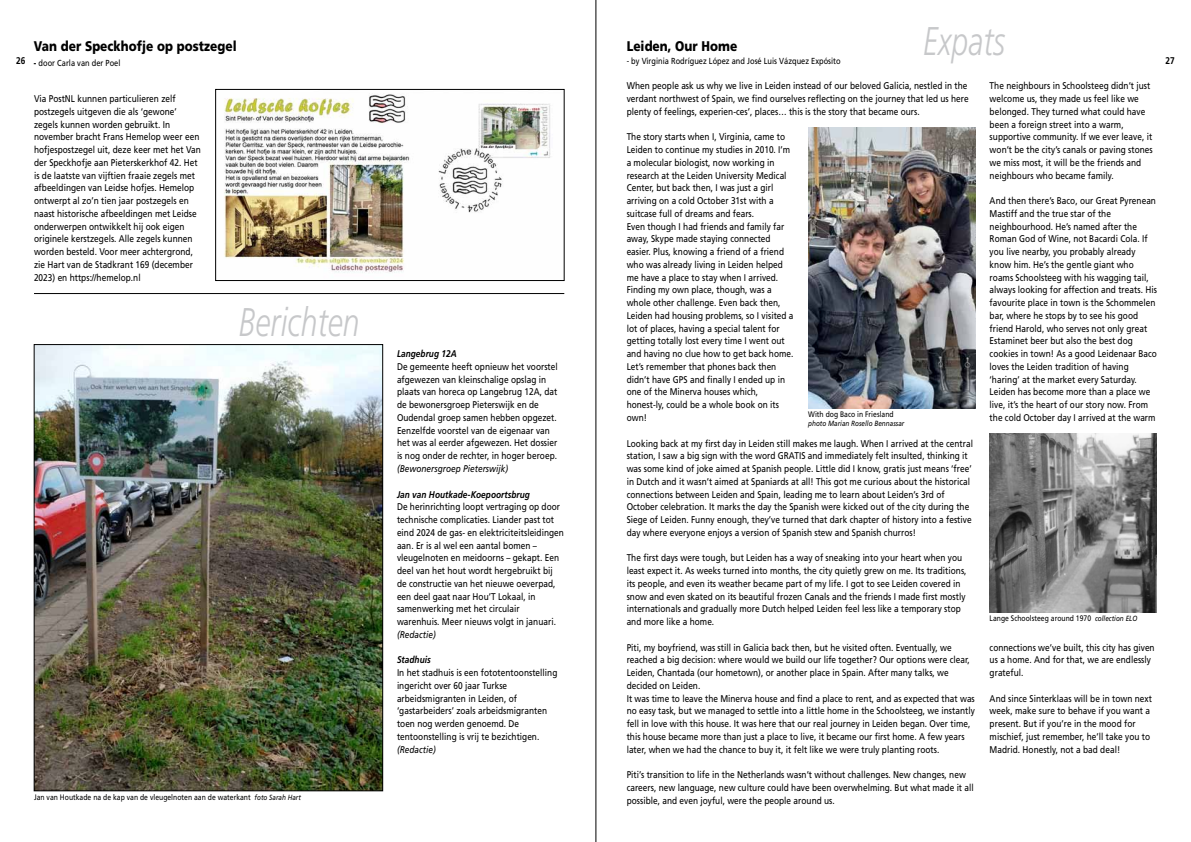
<style>
.page{position:relative;width:1191px;height:842px;background:#fff}
.page>*{position:absolute;margin:0;border:0;box-sizing:border-box;transform-origin:0 0}
.t1{font:italic 300 40px "Frutiger";letter-spacing:.005em;color:#c7c8ca;scale:.75 1}
.t2{font:900 14px "Frutiger";letter-spacing:.005em;color:#000;scale:.85 1}
.t3{font:9.8px/12.8px "Frutiger";letter-spacing:.005em;color:#000;scale:.85 1}
.t4{font:italic 700 9.8px "Frutiger";letter-spacing:.005em;color:#000;scale:.85 1}
.t5{font:italic 9.8px "Frutiger";letter-spacing:.005em;color:#000;scale:.85 1}
.t6{font:700 9.8px "Frutiger";color:#000;scale:.85 1}
.t7{font:8.8px "Frutiger";letter-spacing:.005em;color:#000;scale:.85 1}
.t8{font:8px "Frutiger";letter-spacing:.005em;color:#000;scale:.85 1}
.t9{font:italic 7.5px "Frutiger";letter-spacing:.005em;color:#000;scale:.85 1}
.s1{font-weight:900}
.s2{font-style:italic;font-size:7.5px}
</style>
<div class="page">
<img style="left:36px;top:346px;width:345px;height:443px">
<div style="left:34px;top:344px;width:349px;height:447px;border:1px solid #000"></div>
<img style="left:224px;top:94px;width:327px;height:179px">
<div style="left:215px;top:89px;width:349px;height:192px;border:1px solid #000"></div>
<hr style="left:34px;top:293px;width:530px;height:1px;background:#000">
<hr style="left:596px;top:0;width:1px;height:842px;background:#000">
<img style="left:808px;top:128px;width:167px;height:280px">
<img style="left:989px;top:434px;width:168px;height:178px">
<h1 class="t1" style="left:923px;top:19px;width:111px">Expats</h1>
<h2 class="t2" style="left:34px;top:38px;width:240px">Van der Speckhofje op postzegel</h2>
<p class="t7" style="left:34px;top:57px;width:104px"><span class="s1">-</span> door Carla van der Poel</p>
<p class="t3" style="left:34px;top:92px;width:198px">Via PostNL kunnen particulieren zelf postzegels uitgeven die als ‘gewone’ zegels kunnen worden gebruikt. In november bracht Frans Hemelop weer een hofjespostzegel uit, deze keer met het Van der Speckhofje aan Pieterskerkhof 42. Het is de laatste van vijftien fraaie zegels met afbeeldingen van Leidse hofjes. Hemelop ontwerpt al zo’n tien jaar postzegels en naast historische afbeeldingen met Leidse onderwerpen ontwikkelt hij ook eigen originele kerstzegels. Alle zegels kunnen worden besteld. Voor meer achtergrond, zie Hart van de Stadkrant 169 (december 2023) en https://hemelop.nl</p>
<h2 class="t2" style="left:626px;top:38px;width:132px">Leiden, Our Home</h2>
<p class="t7" style="left:626px;top:56px;width:253px">- by Virginia Rodríguez López and José Luis Vázquez Expósito</p>
<p class="t3" style="left:626px;top:79px;width:404px">When people ask us why we live in Leiden instead of our beloved Galicia, nestled in the verdant northwest of Spain, we find ourselves reflecting on the journey that led us here plenty of feelings, experien-ces’, places… this is the story that became ours.</p>
<p class="t6" style="left:16px;top:55px;width:12px">26</p>
<p class="t6" style="left:1165px;top:55px;width:12px">27</p>
<p class="t3" style="left:989px;top:79px;width:193px">The neighbours in Schoolsteeg didn’t just welcome us, they made us feel like we belonged. They turned what could have been a foreign street into a warm, supportive community. If we ever leave, it won’t be the city’s canals or paving stones we miss most, it will be the friends and neighbours who became family.</p>
<p class="t3" style="left:989px;top:194px;width:198px">And then there’s Baco, our Great Pyrenean Mastiff and the true star of the neighbourhood. He’s named after the Roman God of Wine, not Bacardi Cola. If you live nearby, you probably already know him. He’s the gentle giant who roams Schoolsteeg with his wagging tail, always looking for affection and treats. His favourite place in town is the Schommelen bar, where he stops by to see his good friend Harold, who serves not only great Estaminet beer but also the best dog cookies in town! As a good Leidenaar Baco loves the Leiden tradition of having ‘haring’ at the market every Saturday.<br>Leiden has become more than a place we live, it’s the heart of our story now. From the cold October day I arrived at the warm</p>
<p class="t3" style="left:626px;top:130px;width:198px">The story starts when I, Virginia, came to Leiden to continue my studies in 2010. I’m a molecular biologist, now working in research at the Leiden University Medical Center, but back then, I was just a girl arriving on a cold October 31st with a suitcase full of dreams and fears.<br>Even though I had friends and family far away, Skype made staying connected easier. Plus, knowing a friend of a friend who was already living in Leiden helped me have a place to stay when I arrived.<br>Finding my own place, though, was a whole other challenge. Even back then, Leiden had housing problems, so I visited a lot of places, having a special talent for getting totally lost every time I went out and having no clue how to get back home.<br>Let’s remember that phones back then didn’t have GPS and finally I ended up in one of the Minerva houses which, honest-ly, could be a whole book on its own!</p>
<h1 class="t1" style="left:239px;top:299px;width:162px">Berichten</h1>
<p class="t4" style="left:397px;top:348px;width:72px">Langebrug 12A</p>
<p class="t3" style="left:397px;top:360px;width:191px">De gemeente heeft opnieuw het voorstel afgewezen van kleinschalige opslag in plaats van horeca op Langebrug 12A, dat de bewonersgroep Pieterswijk en de Oudendal groep samen hebben opgezet.<br>Eenzelfde voorstel van de eigenaar van het was al eerder afgewezen. Het dossier is nog onder de rechter, in hoger beroep.</p>
<p class="t5" style="left:397px;top:463px;width:132px">(Bewonersgroep Pieterswijk)</p>
<p class="t4" style="left:397px;top:488px;width:158px">Jan van Houtkade-Koepoortsbrug</p>
<p class="t3" style="left:397px;top:500px;width:198px">De herinrichting loopt vertraging op door technische complicaties. Liander past tot eind 2024 de gas- en elektriciteitsleidingen aan. Er is al wel een aantal bomen – vleugelnoten en meidoorns – gekapt. Een deel van het hout wordt hergebruikt bij de constructie van het nieuwe oeverpad, een deel gaat naar Hou’T Lokaal, in samenwerking met het circulair warenhuis. Meer nieuws volgt in januari.</p>
<p class="t5" style="left:397px;top:629px;width:47px">(Redactie)</p>
<p class="t4" style="left:397px;top:654px;width:41px">Stadhuis</p>
<p class="t3" style="left:397px;top:666px;width:190px">In het stadhuis is een fototentoonstelling ingericht over 60 jaar Turkse arbeidsmigranten in Leiden, of ‘gastarbeiders’ zoals arbeidsmigranten toen nog werden genoemd. De tentoonstelling is vrij te bezichtigen.</p>
<p class="t5" style="left:397px;top:743px;width:47px">(Redactie)</p>
<p class="t8" style="left:808px;top:410px;width:102px">With dog Baco in Friesland</p>
<p class="t9" style="left:808px;top:419px;width:115px">photo Marian Rosello Bennassar</p>
<p class="t3" style="left:626px;top:437px;width:409px">Looking back at my first day in Leiden still makes me laugh. When I arrived at the central station, I saw a big sign with the word GRATIS and immediately felt insulted, thinking it was some kind of joke aimed at Spanish people. Little did I know, gratis just means ‘free’ in Dutch and it wasn’t aimed at Spaniards at all! This got me curious about the historical connections between Leiden and Spain, leading me to learn about Leiden’s 3rd of October celebration. It marks the day the Spanish were kicked out of the city during the Siege of Leiden. Funny enough, they’ve turned that dark chapter of history into a festive day where everyone enjoys a version of Spanish stew and Spanish churros!</p>
<p class="t3" style="left:626px;top:551px;width:401px">The first days were tough, but Leiden has a way of sneaking into your heart when you least expect it. As weeks turned into months, the city quietly grew on me. Its traditions, its people, and even its weather became part of my life. I got to see Leiden covered in snow and even skated on its beautiful frozen Canals and the friends I made first mostly internationals and gradually more Dutch helped Leiden feel less like a temporary stop and more like a home.</p>
<p class="t3" style="left:626px;top:641px;width:411px">Piti, my boyfriend, was still in Galicia back then, but he visited often. Eventually, we reached a big decision: where would we build our life together? Our options were clear, Leiden, Chantada (our hometown), or another place in Spain. After many talks, we decided on Leiden.<br>It was time to leave the Minerva house and find a place to rent, and as expected that was no easy task, but we managed to settle into a little home in the Schoolsteeg, we instantly fell in love with this house. It was here that our real journey in Leiden began. Over time, this house became more than just a place to live, it became our first home. A few years later, when we had the chance to buy it, it felt like we were truly planting roots.</p>
<p class="t3" style="left:626px;top:768px;width:410px">Piti’s transition to life in the Netherlands wasn’t without challenges. New changes, new careers, new language, new culture could have been overwhelming. But what made it all possible, and even joyful, were the people around us.</p>
<p class="t8" style="left:989px;top:614px;width:175px">Lange Schoolsteeg around 1970 <span class="s2">collection ELO</span></p>
<p class="t3" style="left:989px;top:641px;width:196px">connections we’ve built, this city has given us a home. And for that, we are endlessly grateful.</p>
<p class="t3" style="left:989px;top:692px;width:192px">And since Sinterklaas will be in town next week, make sure to behave if you want a present. But if you’re in the mood for mischief, just remember, he’ll take you to Madrid. Honestly, not a bad deal!</p>
<p class="t8" style="left:34px;top:792px;width:315px">Jan van Houtkade na de kap van de vleugelnoten aan de waterkant <span class="s2">foto Sarah Hart</span></p>
</div>
